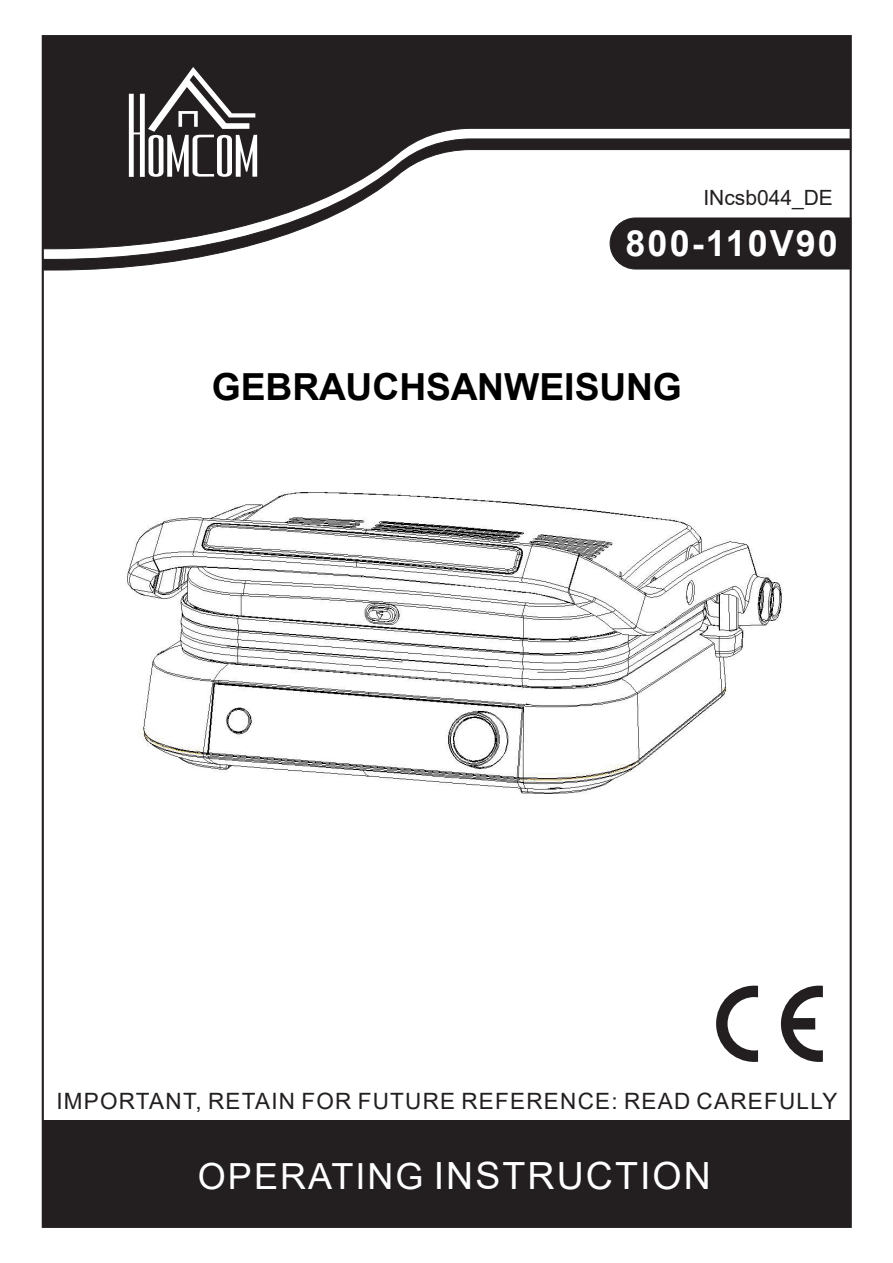
<style>
.page{position:relative;width:893px;height:1263px;background:#fff}
.page>*{position:absolute;margin:0;border:0;box-sizing:border-box;transform-origin:0 0}
.t1{font:37.5px "Arial";letter-spacing:.055em;color:#fff}
.t2{font:700 37.35px "Arial";letter-spacing:-.005em;color:#000}
.t3{font:700 36px "Arial";letter-spacing:.055em;color:#fff}
.t4{font:22.5px "Arial";letter-spacing:.055em;color:#231f20}
.t5{font:21px "Arial";color:#231f20}
.s1{font-size:36px}
</style>
<div class="page">
<img style="left:127px;top:492px;width:655px;height:302px">
<div style="left:42px;top:35px;width:810px;height:103px;background:#231f20"></div>
<svg style="left:42px;top:138px;width:810px;height:133px"></svg>
<svg style="left:129px;top:67px;width:128px;height:110px"></svg>
<div style="left:42px;top:1120px;width:809px;height:107px;background:#231f20"></div>
<svg style="left:716px;top:986px;width:107px;height:76px"></svg>
<p class="t5" style="left:703px;top:183px;width:131px">INcsb044_DE</p>
<h3 class="t3" style="left:626px;top:218px;width:214px">800-110V90</h3>
<h2 class="t2" style="left:212px;top:361px;width:472px">GEBRAUCHSANWEISUNG</h2>
<p class="t4" style="left:56px;top:1085px;width:783px">IMPORTANT, RETAIN FOR FUTURE REFERENCE: READ CAREFULLY</p>
<h1 class="t1" style="left:198px;top:1150px;width:514px"><span class="s1">OPERATING</span> INSTRUCTION</h1>
</div>
